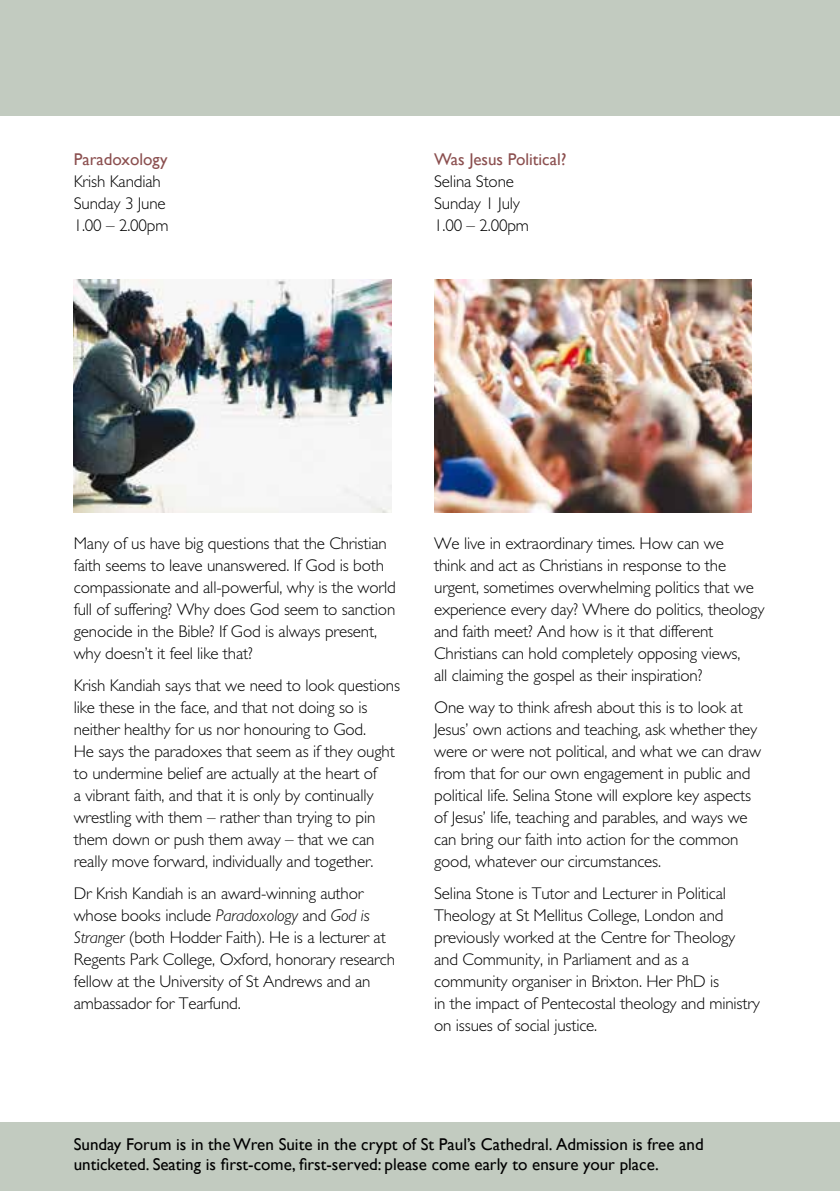
<style>
.page{position:relative;width:840px;height:1191px;background:#fff}
.page>*{position:absolute;margin:0;border:0;box-sizing:border-box;transform-origin:0 0}
.t1{font:300 17px/22px "M Gill Sans";letter-spacing:-.01em;color:#000}
.t2{font:17px/20px "Gill Sans";color:#000}
.t3{font:17px "Gill Sans";color:#8b4f4f}
.s1{font-style:italic}
</style>
<div class="page">
<div style="left:0;top:0;width:839px;height:116px;background:#c2cbc0"></div>
<div style="left:0;top:1123px;width:839px;height:68px;background:#c2cbc0"></div>
<img style="left:74px;top:280px;width:317px;height:232px">
<img style="left:434px;top:280px;width:317px;height:232px">
<p class="t3" style="left:74px;top:149px;width:95px">Paradoxology</p>
<p class="t1" style="left:74px;top:170px;width:96px">Krish Kandiah<br>Sunday 3 June<br>1.00 – 2.00pm</p>
<p class="t3" style="left:434px;top:149px;width:134px">Was Jesus Political?</p>
<p class="t1" style="left:434px;top:170px;width:96px">Selina Stone<br>Sunday 1 July<br>1.00 – 2.00pm</p>
<p class="t1" style="left:74px;top:532px;width:323px">Many of us have big questions that the Christian faith seems to leave unanswered. If God is both compassionate and all-powerful, why is the world full of suffering? Why does God seem to sanction genocide in the Bible? If God is always present, why doesn’t it feel like that?</p>
<p class="t1" style="left:74px;top:674px;width:327px">Krish Kandiah says that we need to look questions like these in the face, and that not doing so is neither healthy for us nor honouring to God.<br>He says the paradoxes that seem as if they ought to undermine belief are actually at the heart of<br>a vibrant faith, and that it is only by continually wrestling with them – rather than trying to pin them down or push them away – that we can really move forward, individually and together.</p>
<p class="t1" style="left:74px;top:882px;width:322px">Dr Krish Kandiah is an award-winning author whose books include <span class="s1">Paradoxology</span> and <span class="s1">God is Stranger</span> (both Hodder Faith). He is a lecturer at Regents Park College, Oxford, honorary research fellow at the University of St Andrews and an ambassador for Tearfund.</p>
<p class="t1" style="left:434px;top:532px;width:331px">We live in extraordinary times. How can we<br>think and act as Christians in response to the urgent, sometimes overwhelming politics that we experience every day? Where do politics, theology and faith meet? And how is it that different Christians can hold completely opposing views,<br>all claiming the gospel as their inspiration?</p>
<p class="t1" style="left:434px;top:696px;width:328px">One way to think afresh about this is to look at Jesus’ own actions and teaching, ask whether they were or were not political, and what we can draw from that for our own engagement in public and political life. Selina Stone will explore key aspects of Jesus’ life, teaching and parables, and ways we can bring our faith into action for the common good, whatever our circumstances.</p>
<p class="t1" style="left:434px;top:882px;width:327px">Selina Stone is Tutor and Lecturer in Political Theology at St Mellitus College, London and previously worked at the Centre for Theology and Community, in Parliament and as a community organiser in Brixton. Her PhD is<br>in the impact of Pentecostal theology and ministry on issues of social justice.</p>
<p class="t2" style="left:74px;top:1133px;width:631px">Sunday Forum is in the Wren Suite in the crypt of St Paul’s Cathedral. Admission is free and unticketed. Seating is first-come, first-served: please come early to ensure your place.</p>
</div>
